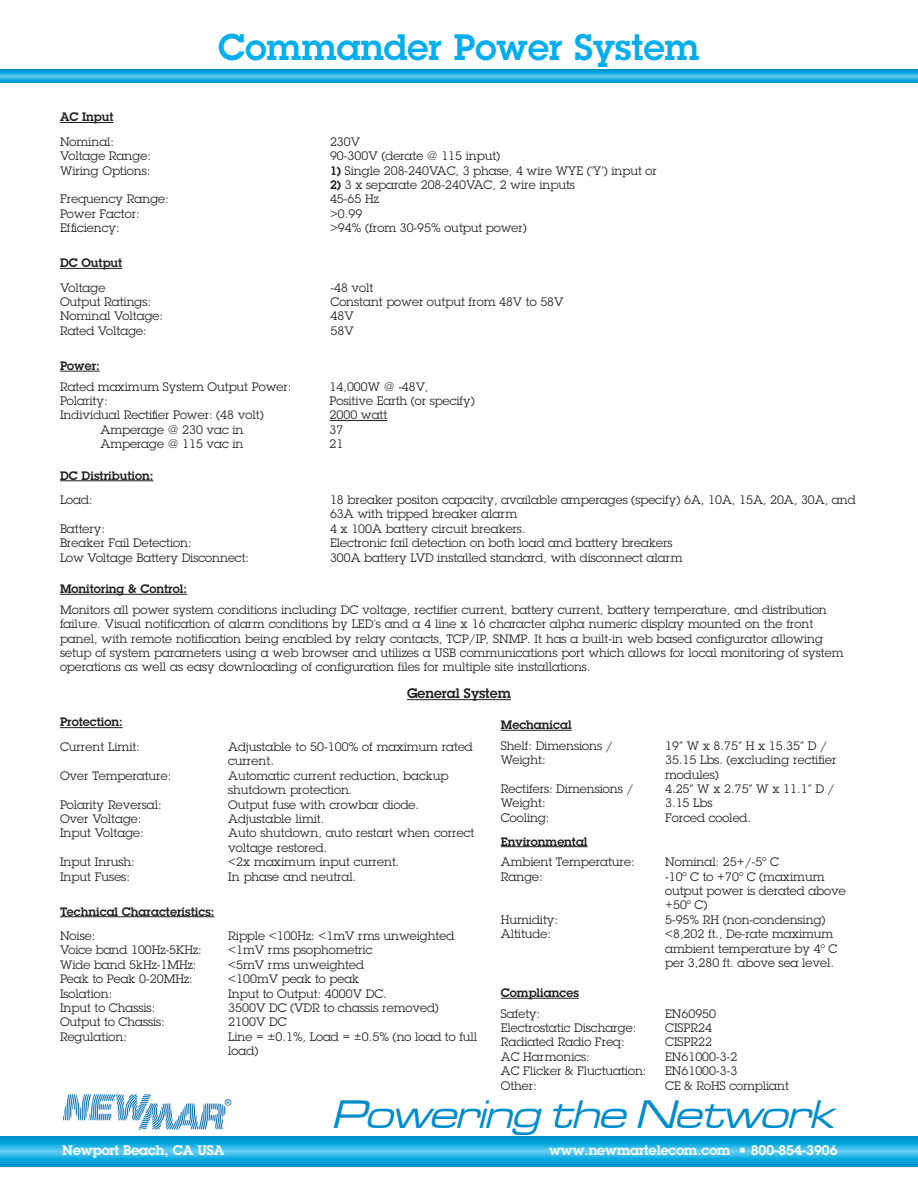
<style>
.page{position:relative;width:918px;height:1188px;background:#fff}
.page>*{position:absolute;margin:0;border:0;box-sizing:border-box;transform-origin:0 0}
.t1{font:italic 41.1px "Microgramma D Medi Exte";color:#008dcb}
.t2{font:600 36px "Lubalin Graph Std";color:#00aeef}
.t3{font:600 13.5px "Lubalin Graph Std";color:#fff}
.t4{font:600 13.5px "Lubalin Graph Std";color:#231f20}
.t5{font:12px/14.4px "Lubalin Graph Std";color:#231f20}
.t6{font:600 12px "Lubalin Graph Std";color:#231f20}
.s1{font-weight:600}
</style>
<div class="page">
<svg style="left:0;top:69px;width:918px;height:14px;background:#1dabdf"></svg>
<svg style="left:0;top:1136px;width:918px;height:30px;background:#1cabdf"></svg>
<img style="left:62px;top:1094px;width:170px;height:36px">
<hr style="left:407px;top:699px;width:104px;height:1px;background:#231f20">
<hr style="left:60px;top:122px;width:54px;height:1px;background:#231f20">
<hr style="left:60px;top:268px;width:62px;height:1px;background:#231f20">
<hr style="left:60px;top:371px;width:40px;height:1px;background:#231f20">
<hr style="left:330px;top:420px;width:57px;height:1px;background:#231f20">
<hr style="left:60px;top:480px;width:93px;height:1px;background:#231f20">
<hr style="left:60px;top:594px;width:127px;height:1px;background:#231f20">
<hr style="left:60px;top:727px;width:63px;height:1px;background:#231f20">
<hr style="left:60px;top:916px;width:154px;height:1px;background:#231f20">
<hr style="left:501px;top:730px;width:71px;height:1px;background:#231f20">
<hr style="left:501px;top:846px;width:87px;height:1px;background:#231f20">
<hr style="left:501px;top:998px;width:78px;height:1px;background:#231f20">
<p class="t6" style="left:60px;top:109px;width:55px">AC Input</p>
<p class="t5" style="left:60px;top:134px;width:56px">Nominal:</p>
<p class="t5" style="left:60px;top:149px;width:92px">Voltage Range:</p>
<p class="t5" style="left:60px;top:163px;width:92px">Wiring Options:</p>
<p class="t5" style="left:60px;top:192px;width:110px">Frequency Range:</p>
<p class="t5" style="left:60px;top:206px;width:81px">Power Factor:</p>
<p class="t5" style="left:60px;top:221px;width:61px">Efficiency:</p>
<p class="t6" style="left:60px;top:255px;width:64px">DC Output</p>
<p class="t5" style="left:60px;top:280px;width:47px">Voltage</p>
<p class="t5" style="left:60px;top:295px;width:93px">Output Ratings:</p>
<p class="t5" style="left:60px;top:309px;width:105px">Nominal Voltage:</p>
<p class="t5" style="left:60px;top:323px;width:88px">Rated Voltage:</p>
<p class="t2" style="left:218px;top:24px;width:483px">Commander Power System</p>
<p class="t5" style="left:330px;top:134px;width:32px">230V</p>
<p class="t5" style="left:330px;top:149px;width:172px">90-300V (derate @ 115 input)</p>
<p class="t5" style="left:330px;top:163px;width:328px"><span class="s1">1)</span> Single 208-240VAC, 3 phase, 4 wire WYE (‘Y’) input or</p>
<p class="t5" style="left:330px;top:177px;width:246px"><span class="s1">2)</span> 3 x separate 208-240VAC, 2 wire inputs</p>
<p class="t5" style="left:330px;top:192px;width:50px">45-65 Hz</p>
<p class="t5" style="left:330px;top:206px;width:34px">&gt;0.99</p>
<p class="t5" style="left:330px;top:221px;width:198px">&gt;94% (from 30-95% output power)</p>
<p class="t5" style="left:330px;top:280px;width:44px">-48 volt</p>
<p class="t5" style="left:330px;top:295px;width:235px">Constant power output from 48V to 58V</p>
<p class="t5" style="left:330px;top:309px;width:25px">48V</p>
<p class="t5" style="left:330px;top:323px;width:25px">58V</p>
<p class="t6" style="left:60px;top:358px;width:41px">Power:</p>
<p class="t5" style="left:60px;top:379px;width:233px">Rated maximum System Output Power:</p>
<p class="t5" style="left:60px;top:393px;width:49px">Polarity:</p>
<p class="t5" style="left:60px;top:408px;width:205px">Individual Rectifier Power: (48 volt)</p>
<p class="t5" style="left:100px;top:422px;width:145px">Amperage @ 230 vac in</p>
<p class="t5" style="left:100px;top:437px;width:145px">Amperage @ 115 vac in</p>
<p class="t6" style="left:60px;top:467px;width:95px">DC Distribution:</p>
<p class="t5" style="left:60px;top:492px;width:34px">Load:</p>
<p class="t5" style="left:60px;top:521px;width:47px">Battery:</p>
<p class="t5" style="left:60px;top:536px;width:133px">Breaker Fail Detection:</p>
<p class="t5" style="left:60px;top:550px;width:191px">Low Voltage Battery Disconnect:</p>
<p class="t5" style="left:330px;top:379px;width:100px">14,000W @ -48V,</p>
<p class="t5" style="left:330px;top:393px;width:147px">Positive Earth (or specify)</p>
<p class="t5" style="left:330px;top:408px;width:59px">2000 watt</p>
<p class="t5" style="left:330px;top:422px;width:15px">37</p>
<p class="t5" style="left:330px;top:437px;width:15px">21</p>
<p class="t5" style="left:330px;top:492px;width:527px">18 breaker positon capacity, available amperages (specify) 6A, 10A, 15A, 20A, 30A, and<br>63A with tripped breaker alarm</p>
<p class="t5" style="left:330px;top:521px;width:197px">4 x 100A battery circuit breakers.</p>
<p class="t5" style="left:330px;top:536px;width:344px">Electronic fail detection on both load and battery breakers</p>
<p class="t5" style="left:330px;top:550px;width:354px">300A battery LVD installed standard, with disconnect alarm</p>
<p class="t6" style="left:60px;top:581px;width:129px">Monitoring &amp; Control:</p>
<p class="t5" style="left:60px;top:602px;width:785px">Monitors all power system conditions including DC voltage, rectifier current, battery current, battery temperature, and distribution failure. Visual notification of alarm conditions by LED’s and a 4 line x 16 character alpha numeric display mounted on the front panel, with remote notification being enabled by relay contacts, TCP/IP, SNMP. It has a built-in web based configurator allowing setup of system parameters using a web browser and utilizes a USB communications port which allows for local monitoring of system operations as well as easy downloading of configuration files for multiple site installations.</p>
<p class="t4" style="left:407px;top:685px;width:105px">General System</p>
<p class="t6" style="left:60px;top:714px;width:64px">Protection:</p>
<p class="t5" style="left:60px;top:739px;width:81px">Current Limit:</p>
<p class="t5" style="left:60px;top:768px;width:113px">Over Temperature:</p>
<p class="t5" style="left:60px;top:797px;width:103px">Polarity Reversal:</p>
<p class="t5" style="left:60px;top:811px;width:83px">Over Voltage:</p>
<p class="t5" style="left:60px;top:826px;width:85px">Input Voltage:</p>
<p class="t5" style="left:60px;top:855px;width:76px">Input Inrush:</p>
<p class="t5" style="left:60px;top:869px;width:71px">Input Fuses:</p>
<p class="t6" style="left:501px;top:717px;width:72px">Mechanical</p>
<p class="t5" style="left:501px;top:738px;width:113px">Shelf: Dimensions /</p>
<p class="t5" style="left:501px;top:753px;width:46px">Weight:</p>
<p class="t5" style="left:501px;top:781px;width:134px">Rectifers: Dimensions /<br>Weight:</p>
<p class="t5" style="left:501px;top:810px;width:50px">Cooling:</p>
<p class="t5" style="left:665px;top:738px;width:173px">19” W x 8.75” H x 15.35” D /<br>35.15 Lbs. (excluding rectifier modules)</p>
<p class="t5" style="left:665px;top:781px;width:171px">4.25” W x 2.75” W x 11.1” D /<br>3.15 Lbs</p>
<p class="t5" style="left:665px;top:810px;width:88px">Forced cooled.</p>
<p class="t5" style="left:228px;top:739px;width:246px">Adjustable to 50-100% of maximum rated current.</p>
<p class="t5" style="left:228px;top:768px;width:222px">Automatic current reduction, backup shutdown protection.</p>
<p class="t5" style="left:228px;top:797px;width:192px">Output fuse with crowbar diode.</p>
<p class="t5" style="left:228px;top:811px;width:98px">Adjustable limit.</p>
<p class="t5" style="left:228px;top:826px;width:248px">Auto shutdown, auto restart when correct voltage restored.</p>
<p class="t5" style="left:228px;top:855px;width:173px">&lt;2x maximum input current.</p>
<p class="t5" style="left:228px;top:869px;width:130px">In phase and neutral.</p>
<p class="t6" style="left:501px;top:833px;width:88px">Environmental</p>
<p class="t5" style="left:501px;top:855px;width:135px">Ambient Temperature:</p>
<p class="t5" style="left:501px;top:869px;width:43px">Range:</p>
<p class="t5" style="left:501px;top:912px;width:59px">Humidity:</p>
<p class="t5" style="left:501px;top:927px;width:52px">Altitude:</p>
<p class="t5" style="left:665px;top:855px;width:115px">Nominal: 25+/-5º C</p>
<p class="t5" style="left:665px;top:869px;width:182px">-10º C to +70º C (maximum output power is derated above +50º C)</p>
<p class="t5" style="left:665px;top:912px;width:162px">5-95% RH (non-condensing)</p>
<p class="t5" style="left:665px;top:927px;width:174px">&lt;8,202 ft., De-rate maximum ambient temperature by 4º C per 3,280 ft. above sea level.</p>
<p class="t6" style="left:60px;top:903px;width:156px">Technical Characteristics:</p>
<p class="t5" style="left:60px;top:928px;width:37px">Noise:</p>
<p class="t5" style="left:60px;top:943px;width:143px">Voice band 100Hz-5KHz:</p>
<p class="t5" style="left:60px;top:957px;width:138px">Wide band 5kHz-1MHz:</p>
<p class="t5" style="left:60px;top:972px;width:134px">Peak to Peak 0-20MHz:</p>
<p class="t5" style="left:60px;top:986px;width:54px">Isolation:</p>
<p class="t5" style="left:60px;top:1000px;width:97px">Input to Chassis:</p>
<p class="t5" style="left:60px;top:1015px;width:106px">Output to Chassis:</p>
<p class="t5" style="left:60px;top:1029px;width:68px">Regulation:</p>
<p class="t5" style="left:228px;top:928px;width:228px">Ripple &lt;100Hz: &lt;1mV rms unweighted</p>
<p class="t5" style="left:228px;top:943px;width:146px">&lt;1mV rms psophometric</p>
<p class="t5" style="left:228px;top:957px;width:137px">&lt;5mV rms unweighted</p>
<p class="t5" style="left:228px;top:972px;width:133px">&lt;100mV peak to peak</p>
<p class="t5" style="left:228px;top:986px;width:160px">Input to Output: 4000V DC.</p>
<p class="t5" style="left:228px;top:1000px;width:212px">3500V DC (VDR to chassis removed)</p>
<p class="t5" style="left:228px;top:1015px;width:60px">2100V DC</p>
<p class="t5" style="left:228px;top:1029px;width:251px">Line = ±0.1%, Load = ±0.5% (no load to full load)</p>
<p class="t6" style="left:501px;top:985px;width:79px">Compliances</p>
<p class="t5" style="left:501px;top:1006px;width:41px">Safety:</p>
<p class="t5" style="left:501px;top:1020px;width:137px">Electrostatic Discharge:</p>
<p class="t5" style="left:501px;top:1035px;width:125px">Radiated Radio Freq:</p>
<p class="t5" style="left:501px;top:1049px;width:91px">AC Harmonics:</p>
<p class="t5" style="left:501px;top:1064px;width:147px">AC Flicker &amp; Fluctuation:</p>
<p class="t5" style="left:501px;top:1078px;width:37px">Other:</p>
<p class="t5" style="left:665px;top:1006px;width:53px">EN60950</p>
<p class="t5" style="left:665px;top:1020px;width:49px">CISPR24</p>
<p class="t5" style="left:665px;top:1035px;width:49px">CISPR22</p>
<p class="t5" style="left:665px;top:1049px;width:74px">EN61000-3-2</p>
<p class="t5" style="left:665px;top:1064px;width:74px">EN61000-3-3</p>
<p class="t5" style="left:665px;top:1078px;width:125px">CE &amp; RoHS compliant</p>
<h1 class="t1" style="left:332px;top:1088px;width:516px">Powering the Network</h1>
<p class="t3" style="left:62px;top:1141px;width:164px">Newport Beach, CA USA</p>
<p class="t3" style="left:549px;top:1141px;width:290px">www.newmartelecom.com • 800-854-3906</p>
</div>
